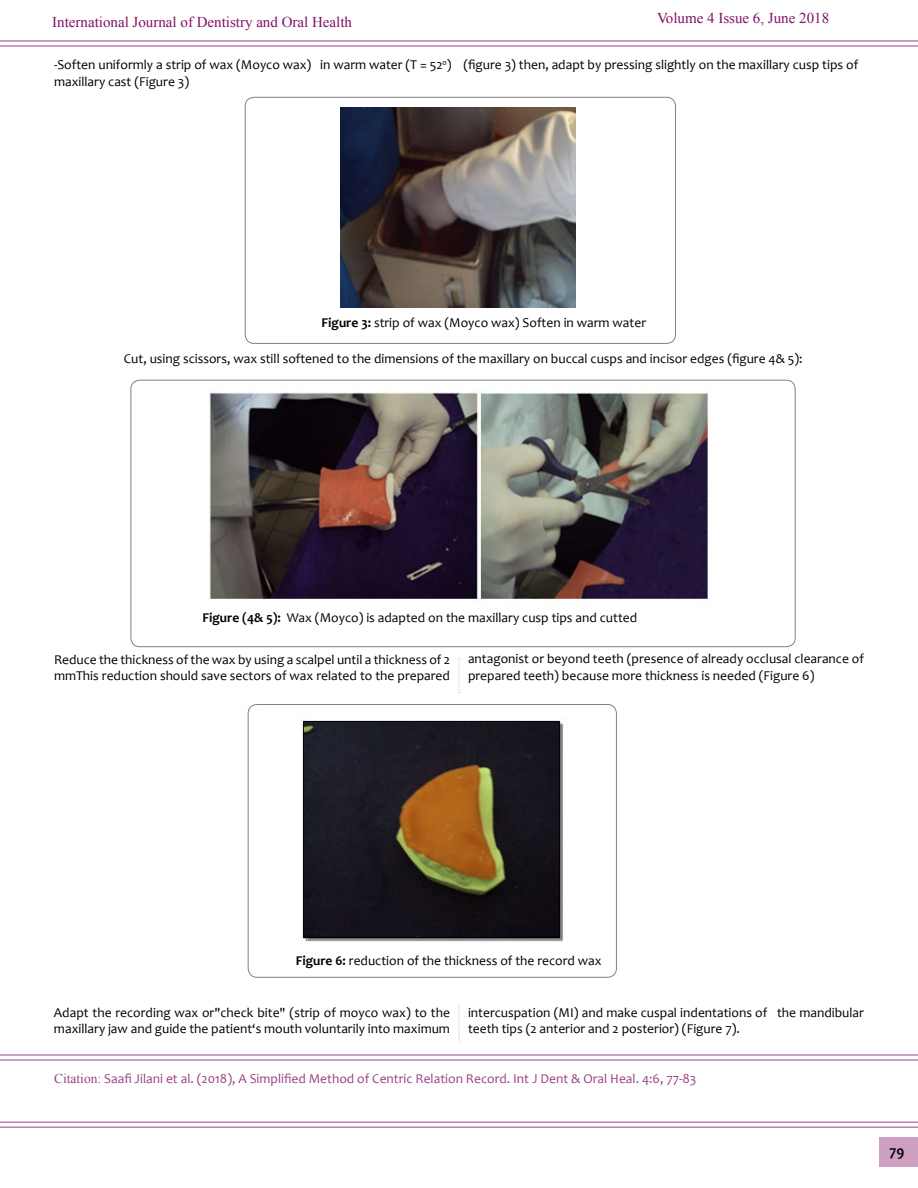
<style>
.page{position:relative;width:918px;height:1188px;background:#fff}
.page>*{position:absolute;margin:0;border:0;box-sizing:border-box;transform-origin:0 0}
.t1{font:15px "Times New Roman";color:#821166}
.t2{font:700 15px "Candara";color:#000}
.t3{font:13.5px/16.2px "Candara";color:#000}
.t4{font:13.5px "Candara";color:#821166}
.s1{font-weight:700}
.s2{font-family:"Times New Roman"}
</style>
<div class="page">
<hr style="left:0;top:40px;width:918px;height:2px;background:#821166">
<hr style="left:0;top:45px;width:918px;height:2px;background:#821166">
<hr style="left:0;top:1054px;width:918px;height:2px;background:#821166">
<hr style="left:0;top:1059px;width:918px;height:2px;background:#821166">
<hr style="left:0;top:1122px;width:918px;height:1px;background:#821166">
<hr style="left:0;top:1127px;width:918px;height:1px;background:#821166">
<div style="left:879px;top:1137px;width:39px;height:30px;background:#cda0c2"></div>
<img style="left:340px;top:108px;width:235px;height:200px">
<div style="left:245px;top:97px;width:431px;height:247px;border:1px solid #000;border-radius:9px"></div>
<img style="left:209px;top:392px;width:499px;height:207px">
<div style="left:130px;top:380px;width:666px;height:267px;border:1px solid #000;border-radius:9px"></div>
<img style="left:301px;top:719px;width:262px;height:224px">
<div style="left:248px;top:704px;width:369px;height:274px;border:1px solid #000;border-radius:9px"></div>
<svg style="left:459px;top:1005px;width:1px;height:36px"></svg>
<svg style="left:459px;top:658px;width:1px;height:35px"></svg>
<p class="t1" style="left:52px;top:12px;width:301px">International Journal of Dentistry and Oral Health</p>
<p class="t1" style="left:657px;top:7px;width:174px">Volume 4 Issue 6, June 2018</p>
<p class="t3" style="left:54px;top:57px;width:806px">-Soften uniformly a strip of wax (Moyco wax) in warm water (T = 52<sup>0</sup>) (figure 3) then, adapt by pressing slightly on the maxillary cusp tips of maxillary cast (Figure 3)</p>
<p class="t3" style="left:322px;top:314px;width:326px"><span class="s1">Figure 3:</span> strip of wax (Moyco wax) Soften in warm water</p>
<p class="t3" style="left:124px;top:351px;width:680px">Cut, using scissors, wax still softened to the dimensions of the maxillary on buccal cusps and incisor edges (figure 4&amp; 5):</p>
<p class="t3" style="left:202px;top:610px;width:436px"><span class="s1">Figure (4&amp; 5):</span> Wax (Moyco) is adapted on the maxillary cusp tips and cutted</p>
<p class="t3" style="left:54px;top:651px;width:398px">Reduce the thickness of the wax by using a scalpel until a thickness of 2 mmThis reduction should save sectors of wax related to the prepared</p>
<p class="t3" style="left:468px;top:651px;width:398px">antagonist or beyond teeth (presence of already occlusal clearance of prepared teeth) because more thickness is needed (Figure 6)</p>
<p class="t3" style="left:296px;top:953px;width:307px"><span class="s1">Figure 6:</span> reduction of the thickness of the record wax</p>
<p class="t3" style="left:54px;top:1004px;width:398px">Adapt the recording wax or"check bite" (strip of moyco wax) to the maxillary jaw and guide the patient‘s mouth voluntarily into maximum</p>
<p class="t3" style="left:468px;top:1004px;width:398px">intercuspation (MI) and make cuspal indentations of the mandibular teeth tips (2 anterior and 2 posterior) (Figure 7).</p>
<p class="t4" style="left:54px;top:1070px;width:644px"><span class="s2">Citation:</span> Saafi Jilani et al. (2018), A Simplified Method of Centric Relation Record. Int J Dent &amp; Oral Heal. 4:6, 77-83</p>
<p class="t2" style="left:890px;top:1142px;width:16px">79</p>
</div>
